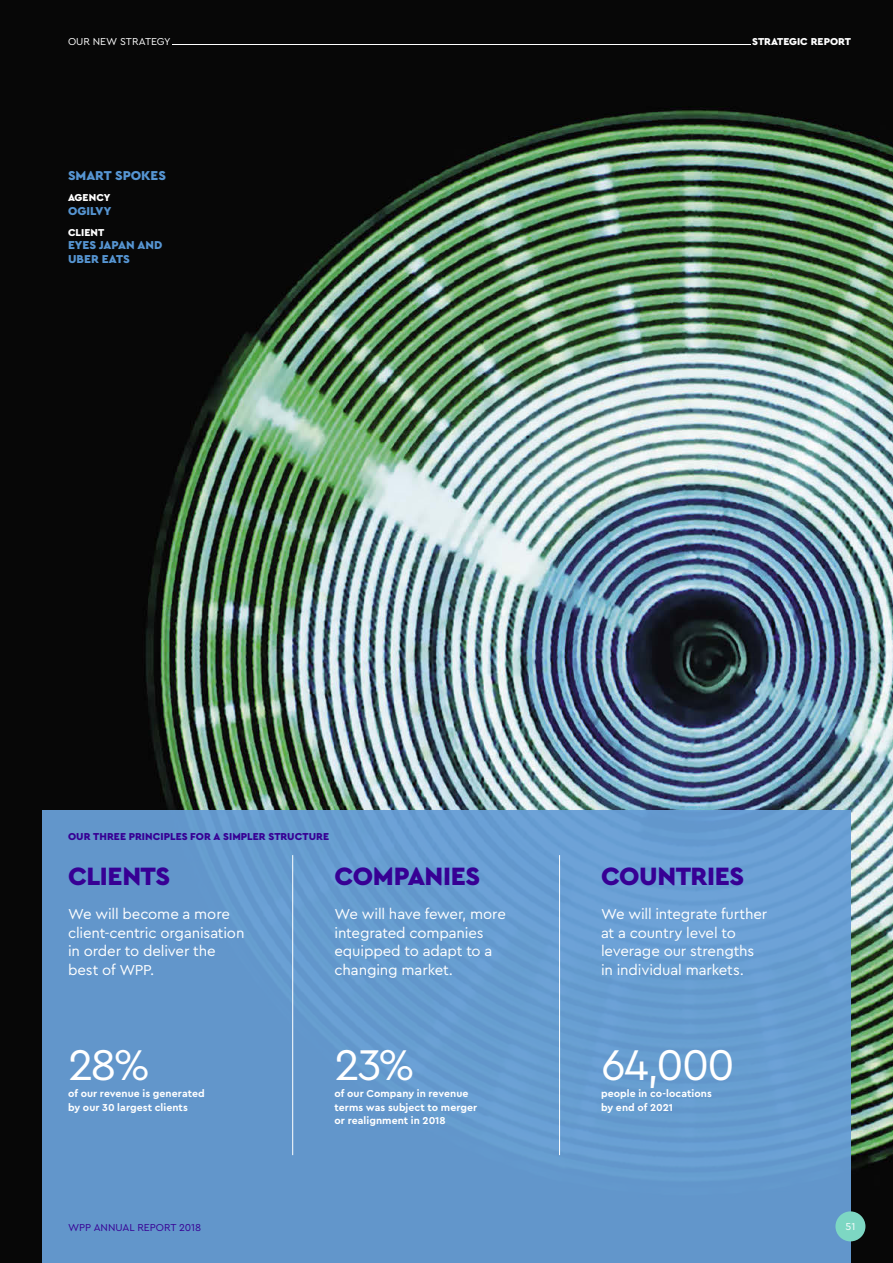
<style>
.page{position:relative;width:893px;height:1263px;background:#fff}
.page>*{position:absolute;margin:0;border:0;box-sizing:border-box;transform-origin:0 0}
.t1{font:45px "WPP";letter-spacing:-.045em;color:#fff}
.t2{font:900 26.25px "WPP";letter-spacing:-.02em;color:#370094}
.t3{font:15px/18.8px "WPP";letter-spacing:-.01em;color:#fff}
.t4{font:900 13.5px "WPP";letter-spacing:-.005em;color:#5695d2}
.t5{font:900 12px/13.5px "WPP";color:#5695d2}
.t6{font:700 10.5px/13.5px "WPP";letter-spacing:.005em;color:#fff}
.t7{font:900 10.5px "WPP";letter-spacing:.005em;color:#370094}
.t8{font:900 10.5px "WPP";color:#fff}
.t9{font:10.5px "WPP";letter-spacing:-.005em;color:#370094}
.t10{font:10.5px "WPP";color:#fff}
</style>
<div class="page">
<img style="left:0;top:0;width:893px;height:1263px">
<div style="left:42px;top:810px;width:808px;height:453px;background:#6297cb"></div>
<div style="left:835px;top:1211px;width:30px;height:30px;background:#7dd7c3;border-radius:50%"></div>
<hr style="left:292px;top:855px;width:1px;height:300px;background:#fff">
<hr style="left:559px;top:855px;width:1px;height:300px;background:#fff">
<hr style="left:172px;top:44px;width:579px;height:1px;background:#fff">
<p class="t10" style="left:68px;top:35px;width:104px">OUR NEW STRATEGY</p>
<p class="t8" style="left:752px;top:35px;width:100px">STRATEGIC REPORT</p>
<p class="t4" style="left:68px;top:167px;width:99px">SMART SPOKES</p>
<p class="t8" style="left:68px;top:191px;width:44px">AGENCY</p>
<p class="t5" style="left:68px;top:203px;width:45px">OGILVY</p>
<p class="t8" style="left:68px;top:225px;width:38px">CLIENT</p>
<p class="t5" style="left:68px;top:238px;width:96px">EYES JAPAN AND<br>UBER EATS</p>
<p class="t7" style="left:68px;top:829px;width:263px">OUR THREE PRINCIPLES FOR A SIMPLER STRUCTURE</p>
<h2 class="t2" style="left:68px;top:859px;width:104px">CLIENTS</h2>
<p class="t3" style="left:68px;top:904px;width:178px">We will become a more client-centric organisation in order to deliver the best of WPP.</p>
<h2 class="t2" style="left:334px;top:859px;width:147px">COMPANIES</h2>
<p class="t3" style="left:334px;top:904px;width:173px">We will have fewer, more integrated companies equipped to adapt to a changing market.</p>
<h1 class="t1" style="left:68px;top:1035px;width:84px">28%</h1>
<p class="t6" style="left:68px;top:1087px;width:138px">of our revenue is generated by our 30 largest clients</p>
<h1 class="t1" style="left:334px;top:1035px;width:82px">23%</h1>
<p class="t6" style="left:334px;top:1087px;width:144px">of our Company in revenue terms was subject to merger or realignment in 2018</p>
<h2 class="t2" style="left:601px;top:859px;width:145px">COUNTRIES</h2>
<p class="t3" style="left:601px;top:904px;width:168px">We will integrate further at a country level to leverage our strengths in individual markets.</p>
<h1 class="t1" style="left:601px;top:1035px;width:135px">64,000</h1>
<p class="t6" style="left:601px;top:1087px;width:112px">people in co-locations by end of 2021</p>
<p class="t9" style="left:68px;top:1220px;width:135px">WPP ANNUAL REPORT 2018</p>
<p class="t10" style="left:846px;top:1219px;width:11px">51</p>
</div>
